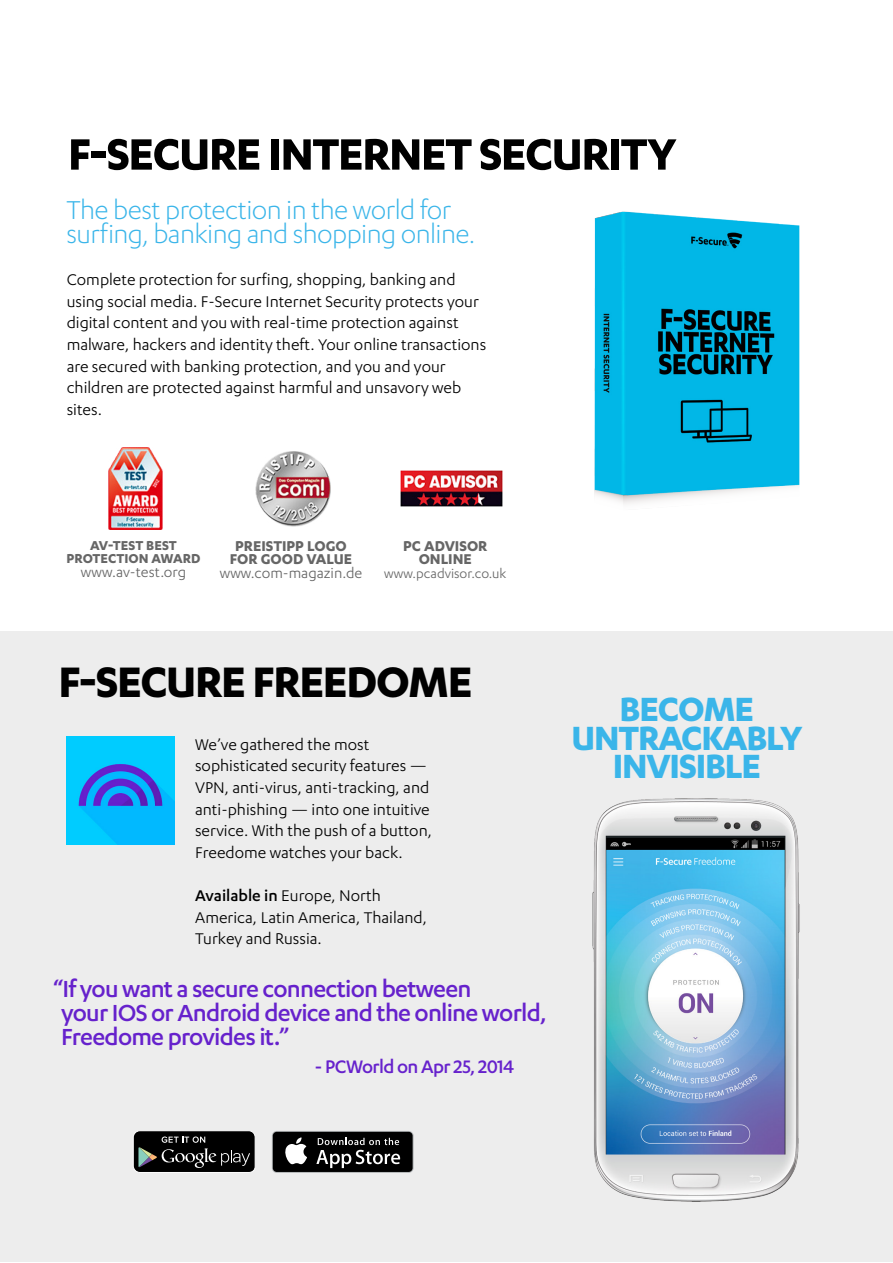
<style>
.page{position:relative;width:893px;height:1263px;background:#fff}
.page>*{position:absolute;margin:0;border:0;box-sizing:border-box;transform-origin:0 0}
.t1{font:700 51px "F Secure Sans";letter-spacing:-.03em;color:#000}
.t2{font:700 49.5px "F Secure Sans";letter-spacing:-.03em;color:#000}
.t3{font:700 39px/28.5px "F Secure Sans";letter-spacing:-.03em;color:#3ab5e9;text-align:center}
.t4{font:300 30px/24px "F Secure Sans";letter-spacing:-.02em;color:#3ab5e9}
.t5{font:500 27px/24px "F Secure Sans";letter-spacing:-.03em;color:#6621cc}
.t6{font:500 21px "F Secure Sans";letter-spacing:-.03em;color:#6621cc}
.t7{font:18px/21.6px "F Secure Sans";color:#000}
.t8{font:700 16.5px/13.5px "F Secure Sans";color:#666;text-align:center}
.t9{font:16.5px "F Secure Sans";color:#666}
.t10{font:700 15px/13.5px "F Secure Sans";color:#666;text-align:center}
.t11{font:15px "F Secure Sans";color:#666}
.s1{font-weight:500}
</style>
<div class="page">
<div style="left:0;top:631px;width:892px;height:631px;background:#ededed"></div>
<img style="left:67px;top:736px;width:108px;height:108px">
<img style="left:594px;top:211px;width:206px;height:293px">
<img style="left:592px;top:798px;width:208px;height:403px">
<div style="left:133px;top:1131px;width:122px;height:41px;background:#000;border-radius:7px"></div>
<div style="left:133px;top:1130px;width:123px;height:43px;border:1px solid #fff;border-radius:7px"></div>
<svg style="left:138px;top:1136px;width:112px;height:32px"></svg>
<svg style="left:272px;top:1131px;width:142px;height:42px"></svg>
<div style="left:273px;top:1132px;width:140px;height:40px;background:#000;border-radius:4px"></div>
<svg style="left:285px;top:1137px;width:22px;height:27px"></svg>
<svg style="left:316px;top:1138px;width:84px;height:30px"></svg>
<img style="left:108px;top:447px;width:54px;height:83px">
<img style="left:255px;top:451px;width:75px;height:75px">
<img style="left:401px;top:471px;width:102px;height:36px">
<h1 class="t1" style="left:68px;top:125px;width:610px">F-SECURE INTERNET SECURITY</h1>
<h3 class="t4" style="left:66px;top:197px;width:410px">The best protection in the world for surfing, banking and shopping online.</h3>
<p class="t7" style="left:67px;top:268px;width:421px">Complete protection for surfing, shopping, banking and using social media. F-Secure Internet Security protects your digital content and you with real-time protection against malware, hackers and identity theft. Your online transactions are secured with banking protection, and you and your children are protected against harmful and unsavory web sites.</p>
<p class="t10" style="left:67px;top:538px;width:135px">AV-TEST BEST<br>PROTECTION AWARD</p>
<p class="t9" style="left:81px;top:563px;width:107px">www.av-test.org</p>
<p class="t8" style="left:230px;top:538px;width:124px">PREISTIPP LOGO<br>FOR GOOD VALUE</p>
<p class="t9" style="left:220px;top:564px;width:144px">www.com-magazin.de</p>
<p class="t8" style="left:403px;top:538px;width:86px">PC ADVISOR<br>ONLINE</p>
<p class="t11" style="left:384px;top:565px;width:124px">www.pcadvisor.co.uk</p>
<h2 class="t2" style="left:58px;top:653px;width:416px">F-SECURE FREEDOME</h2>
<p class="t7" style="left:195px;top:733px;width:238px">We’ve gathered the most sophisticated security features —<br>VPN, anti-virus, anti-tracking, and anti-phishing — into one intuitive service. With the push of a button,<br>Freedome watches your back.</p>
<p class="t7" style="left:195px;top:884px;width:234px"><span class="s1">Available in</span> Europe, North<br>America, Latin America, Thailand,<br>Turkey and Russia.</p>
<h3 class="t5" style="left:61px;top:976px;width:487px;text-indent:-9px">“If you want a secure connection between<br>your IOS or Android device and the online world,<br>Freedome provides it.”</h3>
<p class="t6" style="left:315px;top:1055px;width:201px">- PCWorld on Apr 25, 2014</p>
<h3 class="t3" style="left:571px;top:693px;width:232px">BECOME<br>UNTRACKABLY<br>INVISIBLE</h3>
</div>
